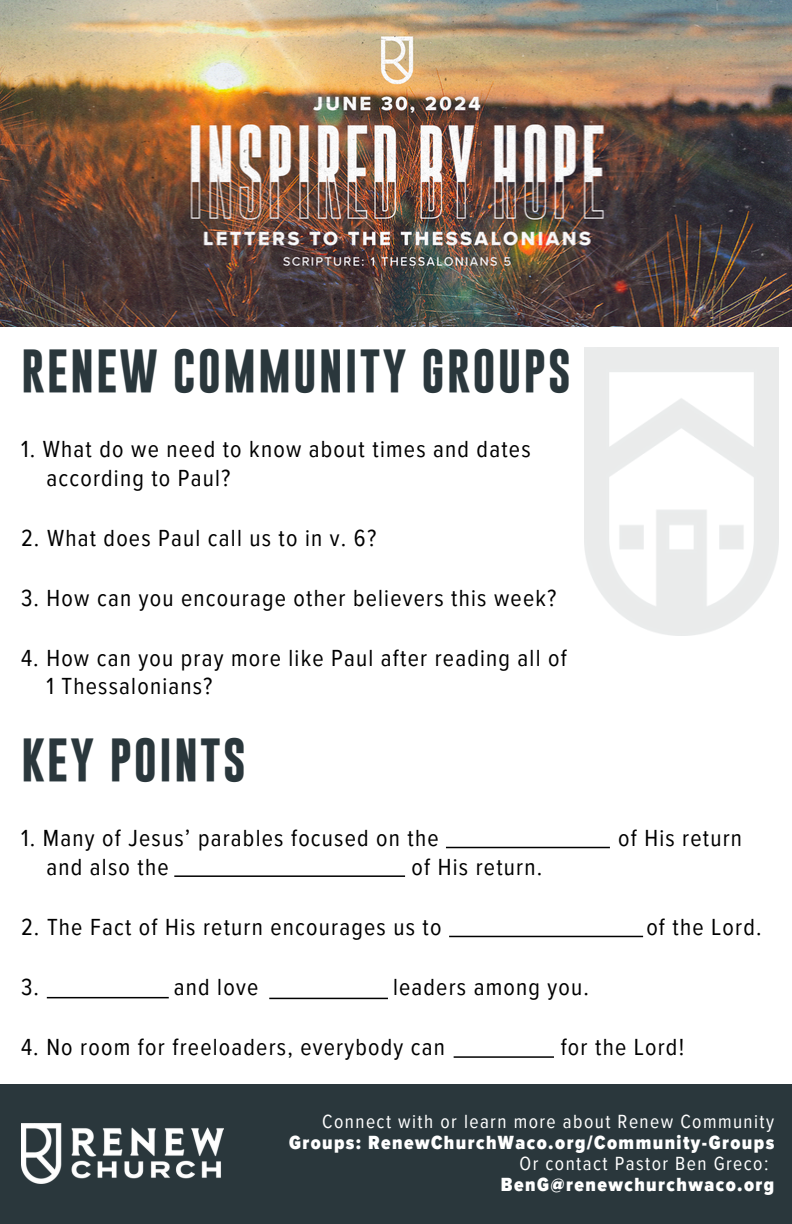
<style>
.page{position:relative;width:792px;height:1224px;background:#fff}
.page>*{position:absolute;margin:0;border:0;box-sizing:border-box;transform-origin:0 0}
.t1{font:700 44px "Gobold";letter-spacing:.045em;color:#2a373c}
.t2{font:24px "Proxima Nova Cond";letter-spacing:.05em;color:#000}
.t3{font:900 19.6px/21px "Proxima Nova Cond";letter-spacing:.075em;color:#fff;text-align:right}
.t4{font:19.6px "Proxima Nova Cond";letter-spacing:.075em;color:#fff}
.s1{font-weight:400}
</style>
<div class="page">
<div style="left:0;top:1084px;width:792px;height:140px;background:#2a373c"></div>
<img style="left:0;top:0;width:792px;height:326px">
<img style="left:21px;top:1123px;width:203px;height:60px">
<hr style="left:446px;top:847px;width:164px;height:1px;background:#000">
<hr style="left:174px;top:875px;width:231px;height:2px;background:#000">
<hr style="left:449px;top:936px;width:194px;height:1px;background:#000">
<hr style="left:47px;top:997px;width:122px;height:1px;background:#000">
<hr style="left:269px;top:998px;width:119px;height:1px;background:#000">
<hr style="left:454px;top:1056px;width:100px;height:2px;background:#000">
<h1 class="t1" style="left:21px;top:343px;width:552px">RENEW COMMUNITY GROUPS</h1>
<p class="t2" style="left:21px;top:435px;width:511px">1. What do we need to know about times and dates</p>
<p class="t2" style="left:46px;top:463px;width:186px">according to Paul?</p>
<p class="t2" style="left:21px;top:523px;width:357px">2. What does Paul call us to in v. 6?</p>
<p class="t2" style="left:21px;top:583px;width:537px">3. How can you encourage other believers this week?</p>
<p class="t2" style="left:21px;top:643px;width:547px">4. How can you pray more like Paul after reading all of</p>
<p class="t2" style="left:46px;top:672px;width:168px">1 Thessalonians?</p>
<h2 class="t1" style="left:21px;top:732px;width:227px">KEY POINTS</h2>
<h2 class="t2" style="left:21px;top:824px;width:419px">1. Many of Jesus’ parables focused on the</h2>
<h2 class="t2" style="left:618px;top:824px;width:126px">of His return</h2>
<h2 class="t2" style="left:46px;top:852px;width:124px">and also the</h2>
<h2 class="t2" style="left:412px;top:852px;width:132px">of His return.</h2>
<h2 class="t2" style="left:21px;top:912px;width:422px">2. The Fact of His return encourages us to</h2>
<h2 class="t2" style="left:646px;top:912px;width:117px">of the Lord.</h2>
<h2 class="t2" style="left:21px;top:972px;width:20px">3.</h2>
<h2 class="t2" style="left:174px;top:972px;width:86px">and love</h2>
<h2 class="t2" style="left:393px;top:972px;width:198px">leaders among you.</h2>
<h2 class="t2" style="left:21px;top:1032px;width:425px">4. No room for freeloaders, everybody can</h2>
<h2 class="t2" style="left:561px;top:1032px;width:125px">for the Lord!</h2>
<p class="t3" style="left:289px;top:1112px;width:487px"><span class="s1">Connect with or learn more about Renew Community<br></span>Groups: RenewChurchWaco.org/Community-Groups</p>
<h2 class="t4" style="left:520px;top:1152px;width:250px">Or contact Pastor Ben Greco:</h2>
<h2 class="t3" style="left:501px;top:1175px;width:275px">BenG@renewchurchwaco.org</h2>
</div>
